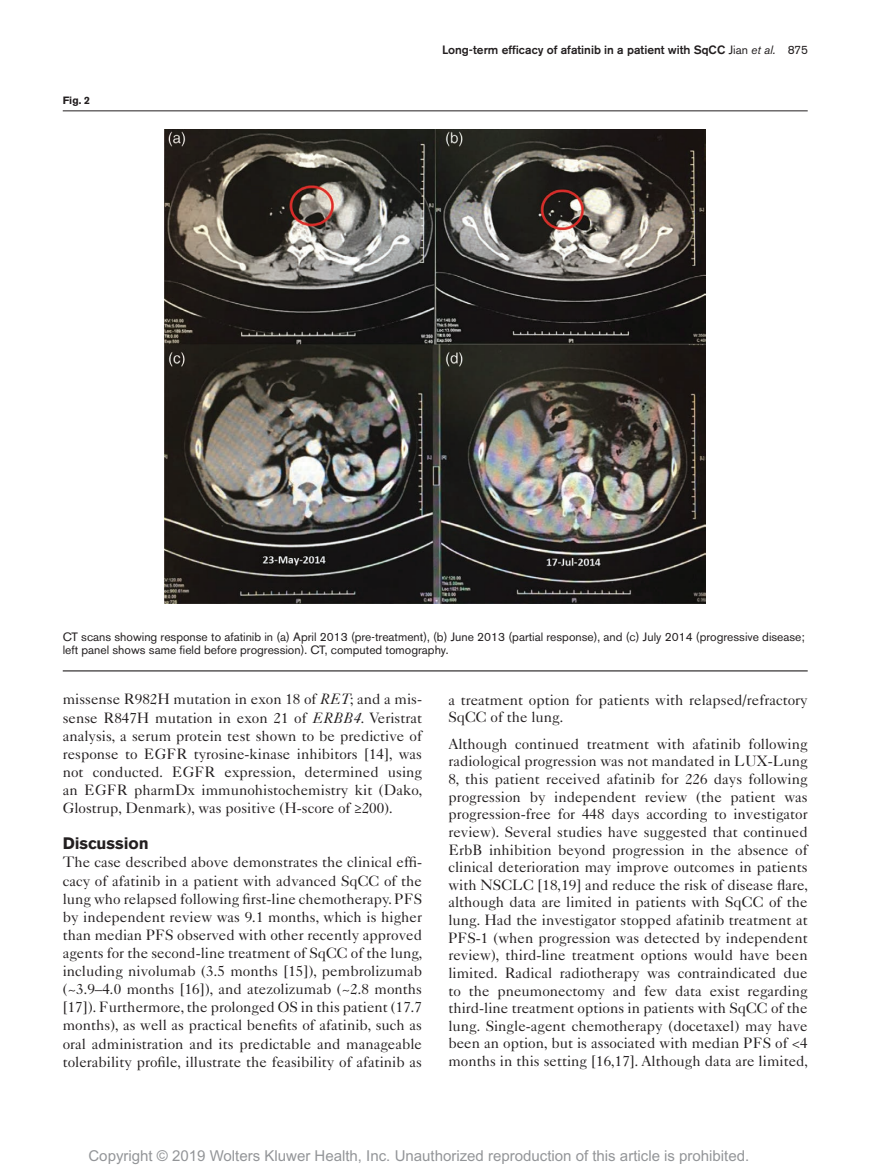
<style>
.page{position:relative;width:881px;height:1174px;background:#fff}
.page>*{position:absolute;margin:0;border:0;box-sizing:border-box;transform-origin:0 0}
.t1{font:700 16.5px "Akzidenz Grotesk BE";color:#231f20}
.t2{font:15px/17.7px "Caslon 540 LT Std";color:#231f20;text-align:justify}
.t3{font:15px "Arial MT Std";color:#939598}
.t4{font:12px/12.8px "Akzidenz Grotesk BE";color:#231f20}
.t5{font:500 12px "Akzidenz Grotesk BE";color:#231f20}
.t6{font:700 10.5px "Akzidenz Grotesk BE";color:#231f20}
.s1{font-weight:400}
.s2{font-weight:400;font-style:italic}
.s3{font-style:italic}
</style>
<div class="page">
<img style="left:165px;top:129px;width:540px;height:474px">
<hr style="left:63px;top:111px;width:744px;height:1px;background:#231f20">
<hr style="left:63px;top:670px;width:744px;height:1px;background:#231f20">
<p class="t6" style="left:63px;top:94px;width:29px">Fig. 2</p>
<p class="t5" style="left:442px;top:42px;width:367px">Long-term efficacy of afatinib in a patient with SqCC <span class="s1">Jian</span> <span class="s2">et al.</span> <span class="s1">875</span></p>
<p class="t4" style="left:63px;top:630px;width:743px">CT scans showing response to afatinib in (a) April 2013 (pre-treatment), (b) June 2013 (partial response), and (c) July 2014 (progressive disease; left panel shows same field before progression). CT, computed tomography.</p>
<p class="t2" style="left:63px;top:690px;width:361px;line-height:18.1px">missense R982H mutation in exon 18 of <span class="s3">RET</span>; and a mis&shy;sense R847H mutation in exon 21 of <span class="s3">ERBB4</span>. Veristrat analysis, a serum protein test shown to be predictive of response to EGFR tyrosine-kinase inhibitors [14], was not conducted. EGFR expression, determined using an EGFR pharmDx immunohistochemistry kit (Dako, Glostrup, Denmark), was positive (H-score of ≥200).</p>
<p class="t1" style="left:63px;top:834px;width:87px">Discussion</p>
<p class="t2" style="left:63px;top:853px;width:361px;line-height:18.1px">The case described above demonstrates the clinical effi&shy;cacy of afatinib in a patient with advanced SqCC of the lung who relapsed following first-line chemotherapy. PFS by independent review was 9.1 months, which is higher than median PFS observed with other recently approved agents for the second-line treatment of SqCC of the lung, including nivolumab (3.5 months [15]), pembrolizumab (~3.9–4.0 months [16]), and atezolizumab (~2.8 months [17]). Furthermore, the prolonged OS in this patient (17.7 months), as well as practical benefits of afatinib, such as oral administration and its predictable and manageable tolerability profile, illustrate the feasibility of afatinib as</p>
<p class="t2" style="left:448px;top:690px;width:360px">a treatment option for patients with relapsed/refractory<br>SqCC of the lung.</p>
<p class="t2" style="left:448px;top:734px;width:361px">Although continued treatment with afatinib following radiological progression was not mandated in LUX-Lung 8, this patient received afatinib for 226 days following progression by independent review (the patient was progression-free for 448 days according to investigator review). Several studies have suggested that continued ErbB inhibition beyond progression in the absence of clinical deterioration may improve outcomes in patients with NSCLC [18,19] and reduce the risk of disease flare, although data are limited in patients with SqCC of the lung. Had the investigator stopped afatinib treatment at PFS-1 (when progression was detected by independent review), third-line treatment options would have been limited. Radical radiotherapy was contraindicated due to the pneumonectomy and few data exist regarding third-line treatment options in patients with SqCC of the lung. Single-agent chemotherapy (docetaxel) may have been an option, but is associated with median PFS of &lt;4 months in this setting [16,17]. Although data are limited,</p>
<p class="t3" style="left:88px;top:1147px;width:662px">Copyright © 2019 Wolters Kluwer Health, Inc. Unauthorized reproduction of this article is prohibited.</p>
</div>
